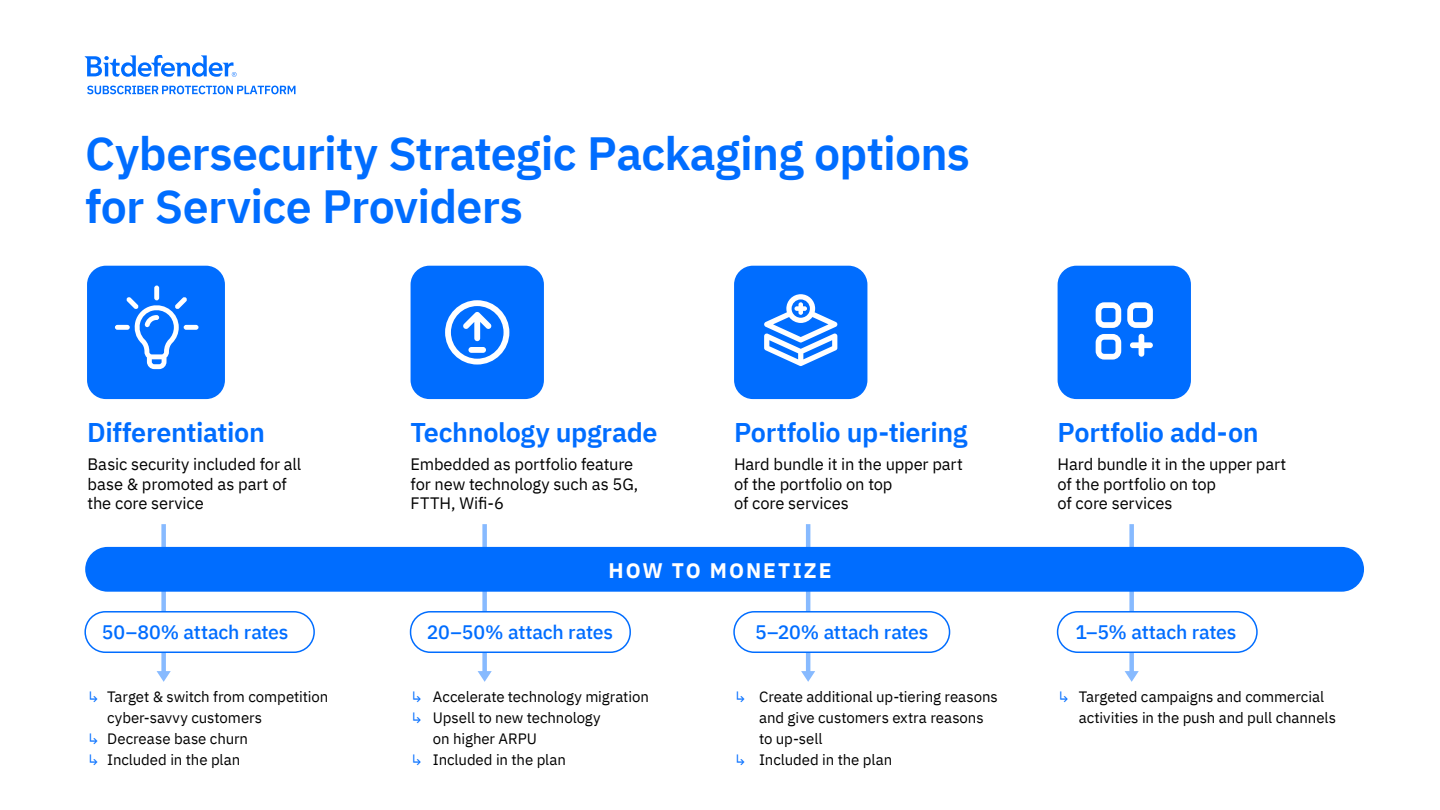
<style>
.page{position:relative;width:1440px;height:810px;background:#fff}
.page>*{position:absolute;margin:0;border:0;box-sizing:border-box;transform-origin:0 0}
.t1{font:600 46.5px/52.5px "IBM Plex Sans";letter-spacing:-.015em;color:#006dff}
.t2{font:600 27px "IBM Plex Sans";letter-spacing:-.015em;color:#006dff}
.t3{font:700 21px "IBM Plex Sans";letter-spacing:.1em;color:#fff}
.t4{font:500 19.5px "IBM Plex Sans";letter-spacing:-.015em;color:#006dff}
.t5{font:16.5px/19.8px "IBM Plex Sans";letter-spacing:-.01em;color:#000}
.t6{font:15px/21px "IBM Plex Sans";letter-spacing:-.005em;color:#000}
.t7{font:15px/21px "IBM Plex Sans";color:#006dff}
</style>
<div class="page">
<svg style="left:157px;top:524px;width:14px;height:158px"></svg>
<svg style="left:478px;top:524px;width:14px;height:158px"></svg>
<svg style="left:801px;top:524px;width:14px;height:158px"></svg>
<svg style="left:1125px;top:524px;width:14px;height:158px"></svg>
<div style="left:85px;top:612px;width:229px;height:40px;background:#fff;border-radius:20px"></div>
<div style="left:84px;top:611px;width:231px;height:42px;border:2px solid #006dff;border-radius:20px"></div>
<div style="left:411px;top:612px;width:219px;height:40px;background:#fff;border-radius:20px"></div>
<div style="left:410px;top:611px;width:221px;height:42px;border:2px solid #006dff;border-radius:20px"></div>
<div style="left:734px;top:612px;width:216px;height:40px;background:#fff;border-radius:20px"></div>
<div style="left:733px;top:611px;width:217px;height:42px;border:2px solid #006dff;border-radius:20px"></div>
<div style="left:1058px;top:612px;width:199px;height:40px;background:#fff;border-radius:20px"></div>
<div style="left:1057px;top:611px;width:201px;height:42px;border:2px solid #006dff;border-radius:20px"></div>
<div style="left:85px;top:547px;width:1279px;height:45px;background:#006dff;border-radius:22px"></div>
<div style="left:87px;top:266px;width:138px;height:133px;background:#006dff;border-radius:19px"></div>
<div style="left:115px;top:325px;width:15px;height:5px;background:#fff;border-radius:2px"></div>
<div style="left:184px;top:325px;width:15px;height:5px;background:#fff;border-radius:2px"></div>
<div style="left:154px;top:286px;width:5px;height:14px;background:#fff;border-radius:2px"></div>
<svg style="left:126px;top:297px;width:61px;height:72px"></svg>
<div style="left:411px;top:266px;width:133px;height:133px;background:#006dff;border-radius:19px"></div>
<svg style="left:445px;top:300px;width:64px;height:65px"></svg>
<div style="left:468px;top:347px;width:18px;height:6px;background:#fff;border-radius:3px"></div>
<div style="left:734px;top:266px;width:133px;height:133px;background:#006dff;border-radius:19px"></div>
<svg style="left:764px;top:294px;width:73px;height:72px"></svg>
<div style="left:1058px;top:266px;width:133px;height:133px;background:#006dff;border-radius:19px"></div>
<svg style="left:1096px;top:302px;width:25px;height:26px"></svg>
<svg style="left:1096px;top:334px;width:25px;height:26px"></svg>
<svg style="left:1127px;top:302px;width:26px;height:26px"></svg>
<svg style="left:1130px;top:334px;width:23px;height:23px"></svg>
<svg style="left:85px;top:55px;width:152px;height:22px"></svg>
<svg style="left:87px;top:86px;width:209px;height:8px"></svg>
<h1 class="t1" style="left:85px;top:124px;width:886px">Cybersecurity Strategic Packaging options for Service Providers</h1>
<h2 class="t2" style="left:87px;top:412px;width:179px">Differentiation</h2>
<h2 class="t2" style="left:411px;top:412px;width:249px">Technology upgrade</h2>
<h2 class="t2" style="left:734px;top:412px;width:235px">Portfolio up-tiering</h2>
<h2 class="t2" style="left:1058px;top:412px;width:203px">Portfolio add-on</h2>
<p class="t5" style="left:88px;top:453px;width:215px">Basic security included for all base &amp; promoted as part of the core service</p>
<h3 class="t4" style="left:102px;top:617px;width:188px">50–80% attach rates</h3>
<p class="t5" style="left:411px;top:453px;width:229px">Embedded as portfolio feature for new technology such as 5G,<br>FTTH, Wifi-6</p>
<p class="t5" style="left:734px;top:453px;width:230px">Hard bundle it in the upper part of the portfolio on top<br>of core services</p>
<p class="t5" style="left:1058px;top:453px;width:230px">Hard bundle it in the upper part of the portfolio on top<br>of core services</p>
<h3 class="t3" style="left:609px;top:553px;width:224px">HOW TO MONETIZE</h3>
<h3 class="t4" style="left:427px;top:617px;width:188px">20–50% attach rates</h3>
<h3 class="t4" style="left:755px;top:617px;width:175px">5–20% attach rates</h3>
<h3 class="t4" style="left:1075px;top:617px;width:163px">1–5% attach rates</h3>
<p class="t7" style="left:87px;top:685px;width:14px">↳</p>
<p class="t7" style="left:87px;top:727px;width:14px">↳ ↳</p>
<p class="t6" style="left:107px;top:685px;width:223px">Target &amp; switch from competition</p>
<p class="t7" style="left:1058px;top:685px;width:14px">↳</p>
<p class="t6" style="left:107px;top:706px;width:156px">cyber-savvy customers<br>Decrease base churn<br>Included in the plan</p>
<p class="t6" style="left:433px;top:685px;width:217px">Accelerate technology migration<br>Upsell to new technology<br>on higher ARPU<br>Included in the plan</p>
<p class="t6" style="left:759px;top:685px;width:240px">Create additional up-tiering reasons and give customers extra reasons to up-sell<br>Included in the plan</p>
<p class="t7" style="left:411px;top:685px;width:14px">↳ ↳</p>
<p class="t7" style="left:411px;top:748px;width:14px">↳</p>
<p class="t7" style="left:734px;top:685px;width:14px">↳</p>
<p class="t7" style="left:734px;top:748px;width:14px">↳</p>
<p class="t6" style="left:1079px;top:685px;width:259px">Targeted campaigns and commercial activities in the push and pull channels</p>
</div>
